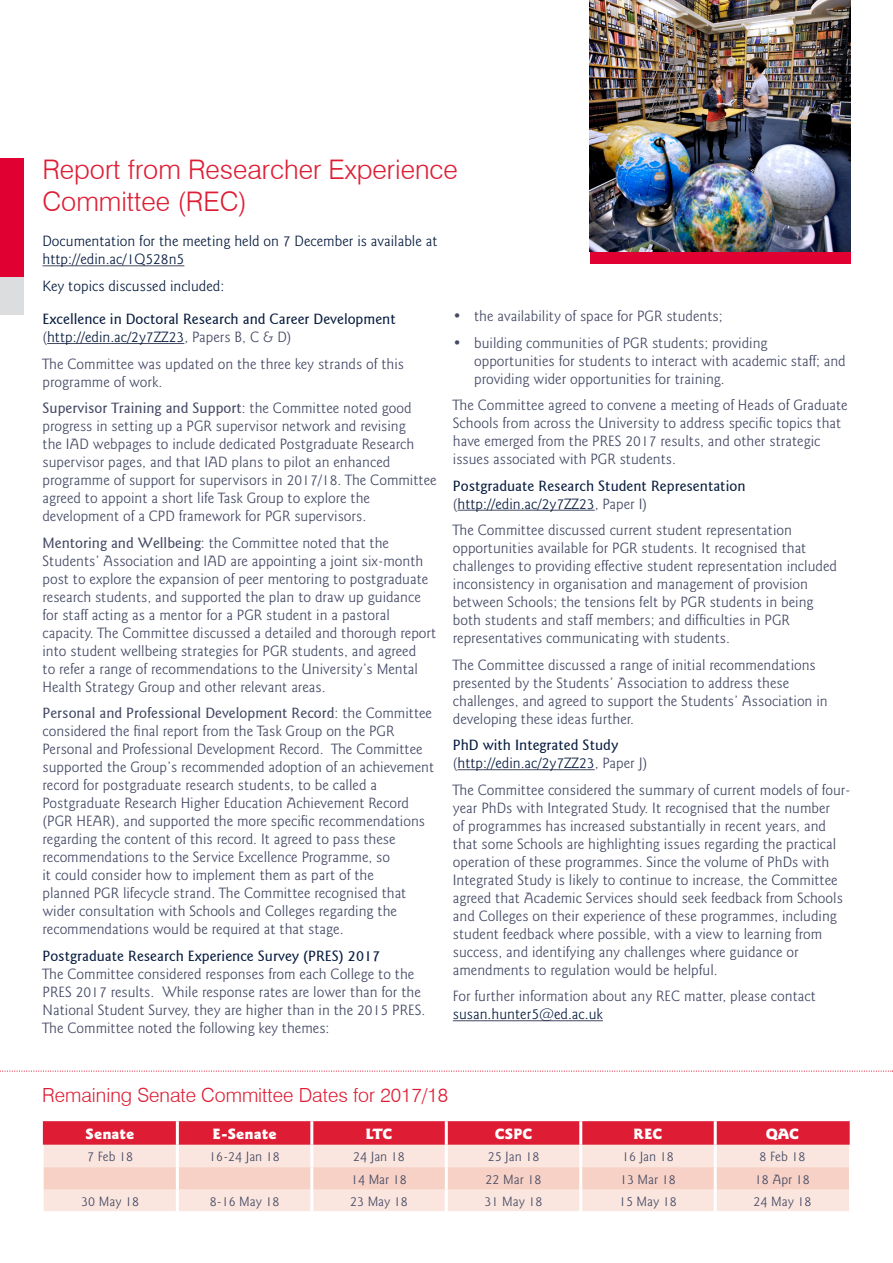
<style>
.page{position:relative;width:893px;height:1263px;background:#fff}
.page>*{position:absolute;margin:0;border:0;box-sizing:border-box;transform-origin:0 0}
.heading{font:300 27px/32.4px "Swiss 721 BT";color:#de1d34}
.heading-2{font:300 19.5px "Swiss 721 BT";color:#de1d34}
.body{font:300 15px/18px "Goudy Sans IT Cby BT";color:#444964}
.body-2{font:300 15px/18px "Goudy Sans IT Cby BT";color:#081d3f}
.sbu{font:500 15px "Goudy Sans IT Cby BT";color:#081d3f}
.body-3{font:900 15px "Goudy Sans IT Cby BT";color:#fff}
.t1{font:300 13.5px "Goudy Sans IT Cby BT";color:#444964}
.s1{color:#444964}
.s2{font-weight:500}
.s3{color:#081d3f}
</style>
<div class="page">
<svg style="left:43px;top:1121px;width:807px;height:90px;background:#f2acac"></svg>
<hr style="left:176px;top:1121px;width:3px;height:24px;background:#fff">
<hr style="left:310px;top:1121px;width:3px;height:24px;background:#fff">
<hr style="left:445px;top:1121px;width:3px;height:24px;background:#fff">
<hr style="left:579px;top:1121px;width:3px;height:24px;background:#fff">
<hr style="left:714px;top:1121px;width:3px;height:24px;background:#fff">
<hr style="left:176px;top:1145px;width:3px;height:22px;background:#fff">
<hr style="left:310px;top:1145px;width:3px;height:22px;background:#fff">
<hr style="left:445px;top:1145px;width:3px;height:22px;background:#fff">
<hr style="left:579px;top:1145px;width:3px;height:22px;background:#fff">
<hr style="left:714px;top:1145px;width:3px;height:22px;background:#fff">
<hr style="left:176px;top:1167px;width:3px;height:22px;background:#fff">
<hr style="left:310px;top:1167px;width:3px;height:22px;background:#fff">
<hr style="left:445px;top:1167px;width:3px;height:22px;background:#fff">
<hr style="left:579px;top:1167px;width:3px;height:22px;background:#fff">
<hr style="left:714px;top:1167px;width:3px;height:22px;background:#fff">
<hr style="left:176px;top:1189px;width:3px;height:22px;background:#fff">
<hr style="left:310px;top:1189px;width:3px;height:22px;background:#fff">
<hr style="left:445px;top:1189px;width:3px;height:22px;background:#fff">
<hr style="left:579px;top:1189px;width:3px;height:22px;background:#fff">
<hr style="left:714px;top:1189px;width:3px;height:22px;background:#fff">
<hr style="left:43px;top:266px;width:141px;height:1px;background:#444964">
<hr style="left:47px;top:343px;width:137px;height:1px;background:#444964">
<svg style="left:0;top:1070px;width:893px;height:2px"></svg>
<hr style="left:457px;top:510px;width:138px;height:1px;background:#444964">
<hr style="left:457px;top:769px;width:138px;height:1px;background:#444964">
<hr style="left:453px;top:1020px;width:150px;height:1px;background:#444964">
<div style="left:590px;top:252px;width:260px;height:12px;background:#e00031"></div>
<div style="left:0;top:158px;width:23px;height:133px;background:#e00031"></div>
<div style="left:0;top:277px;width:23px;height:38px;background:#dcdddf"></div>
<img style="left:590px;top:0;width:260px;height:252px">
<p class="heading" style="left:43px;top:153px;width:417px">Report from Researcher Experience<br>Committee (REC)</p>
<p class="body-2" style="left:43px;top:232px;width:396px">Documentation for the meeting held on 7 December is available at http://edin.ac/1Q528n5</p>
<p class="body-2" style="left:43px;top:277px;width:183px">Key topics discussed included:</p>
<p class="sbu" style="left:43px;top:310px;width:355px">Excellence in Doctoral Research and Career Development</p>
<p class="body-2" style="left:43px;top:328px;width:250px"><span class="s1">(</span>http://edin.ac/2y7ZZ23<span class="s1">, Papers B, C &amp; D)</span></p>
<p class="body" style="left:43px;top:355px;width:363px">The Committee was updated on the three key strands of this programme of work.</p>
<p class="body" style="left:43px;top:399px;width:396px"><span class="s2">Supervisor Training and Support</span>: the Committee noted good progress in setting up a PGR supervisor network and revising<br>the IAD webpages to include dedicated Postgraduate Research supervisor pages, and that IAD plans to pilot an enhanced programme of support for supervisors in 2017/18. The Committee agreed to appoint a short life Task Group to explore the development of a CPD framework for PGR supervisors.</p>
<p class="body" style="left:43px;top:534px;width:395px"><span class="s2">Mentoring and Wellbeing</span>: the Committee noted that the Students’ Association and IAD are appointing a joint six-month post to explore the expansion of peer mentoring to postgraduate research students, and supported the plan to draw up guidance for staff acting as a mentor for a PGR student in a pastoral capacity. The Committee discussed a detailed and thorough report into student wellbeing strategies for PGR students, and agreed<br>to refer a range of recommendations to the University’s Mental Health Strategy Group and other relevant areas.</p>
<p class="body" style="left:43px;top:704px;width:393px"><span class="s2">Personal and Professional Development Record</span>: the Committee considered the final report from the Task Group on the PGR Personal and Professional Development Record. The Committee supported the Group’s recommended adoption of an achievement record for postgraduate research students, to be called a Postgraduate Research Higher Education Achievement Record (PGR HEAR), and supported the more specific recommendations regarding the content of this record. It agreed to pass these recommendations to the Service Excellence Programme, so<br>it could consider how to implement them as part of the<br>planned PGR lifecycle strand. The Committee recognised that wider consultation with Schools and Colleges regarding the recommendations would be required at that stage.</p>
<p class="sbu" style="left:43px;top:946px;width:339px">Postgraduate Research Experience Survey (PRES) 2017</p>
<p class="body" style="left:43px;top:965px;width:384px">The Committee considered responses from each College to the PRES 2017 results. While response rates are lower than for the National Student Survey, they are higher than in the 2015 PRES.<br>The Committee noted the following key themes:</p>
<p class="body" style="left:453px;top:307px;width:271px">• the availability of space for PGR students;</p>
<p class="body" style="left:474px;top:334px;width:373px;text-indent:-21px">• building communities of PGR students; providing opportunities for students to interact with academic staff; and providing wider opportunities for training.</p>
<p class="body" style="left:453px;top:396px;width:396px">The Committee agreed to convene a meeting of Heads of Graduate Schools from across the University to address specific topics that have emerged from the PRES 2017 results, and other strategic issues associated with PGR students.</p>
<p class="sbu" style="left:453px;top:476px;width:294px">Postgraduate Research Student Representation</p>
<p class="body-2" style="left:453px;top:495px;width:196px"><span class="s1">(</span>http://edin.ac/2y7ZZ23<span class="s1">, Paper I)</span></p>
<p class="body" style="left:453px;top:521px;width:386px">The Committee discussed current student representation opportunities available for PGR students. It recognised that challenges to providing effective student representation included inconsistency in organisation and management of provision between Schools; the tensions felt by PGR students in being both students and staff members; and difficulties in PGR representatives communicating with students.</p>
<p class="body" style="left:453px;top:656px;width:376px">The Committee discussed a range of initial recommendations presented by the Students’ Association to address these challenges, and agreed to support the Students’ Association in developing these ideas further.</p>
<p class="sbu" style="left:453px;top:736px;width:167px">PhD with Integrated Study</p>
<p class="body-2" style="left:453px;top:754px;width:196px"><span class="s1">(</span>http://edin.ac/2y7ZZ23<span class="s1">, Paper J)</span></p>
<p class="body" style="left:453px;top:781px;width:399px">The Committee considered the summary of current models of four&shy;year PhDs with Integrated Study. It recognised that the number<br>of programmes has increased substantially in recent years, and that some Schools are highlighting issues regarding the practical operation of these programmes. Since the volume of PhDs with Integrated Study is likely to continue to increase, the Committee agreed that Academic Services should seek feedback from Schools and Colleges on their experience of these programmes, including student feedback where possible, with a view to learning from success, and identifying any challenges where guidance or amendments to regulation would be helpful.</p>
<p class="body" style="left:453px;top:987px;width:364px">For further information about any REC matter, please contact <span class="s3">susan.hunter5@ed.ac.uk</span></p>
<p class="heading-2" style="left:42px;top:1083px;width:408px">Remaining Senate Committee Dates for 2017/18</p>
<p class="body-3" style="left:86px;top:1124px;width:50px">Senate</p>
<p class="body-3" style="left:212px;top:1124px;width:66px">E-Senate</p>
<p class="body-3" style="left:366px;top:1124px;width:28px">LTC</p>
<p class="body-3" style="left:495px;top:1124px;width:39px">CSPC</p>
<p class="body-3" style="left:633px;top:1124px;width:30px">REC</p>
<p class="body-3" style="left:766px;top:1124px;width:35px">QAC</p>
<p class="t1" style="left:87px;top:1148px;width:47px">7 Feb 18</p>
<p class="t1" style="left:209px;top:1148px;width:72px">16-24 Jan 18</p>
<p class="t1" style="left:353px;top:1148px;width:53px">24 Jan 18</p>
<p class="t1" style="left:488px;top:1148px;width:53px">25 Jan 18</p>
<p class="t1" style="left:622px;top:1148px;width:53px">16 Jan 18</p>
<p class="t1" style="left:759px;top:1148px;width:47px">8 Feb 18</p>
<p class="t1" style="left:351px;top:1171px;width:57px">14 Mar 18</p>
<p class="t1" style="left:486px;top:1171px;width:57px">22 Mar 18</p>
<p class="t1" style="left:620px;top:1171px;width:57px">13 Mar 18</p>
<p class="t1" style="left:755px;top:1171px;width:57px">18 Apr 18</p>
<p class="t1" style="left:81px;top:1193px;width:59px">30 May 18</p>
<p class="t1" style="left:210px;top:1193px;width:71px">8-16 May 18</p>
<p class="t1" style="left:350px;top:1193px;width:59px">23 May 18</p>
<p class="t1" style="left:485px;top:1193px;width:59px">31 May 18</p>
<p class="t1" style="left:619px;top:1193px;width:59px">15 May 18</p>
<p class="t1" style="left:754px;top:1193px;width:59px">24 May 18</p>
</div>
